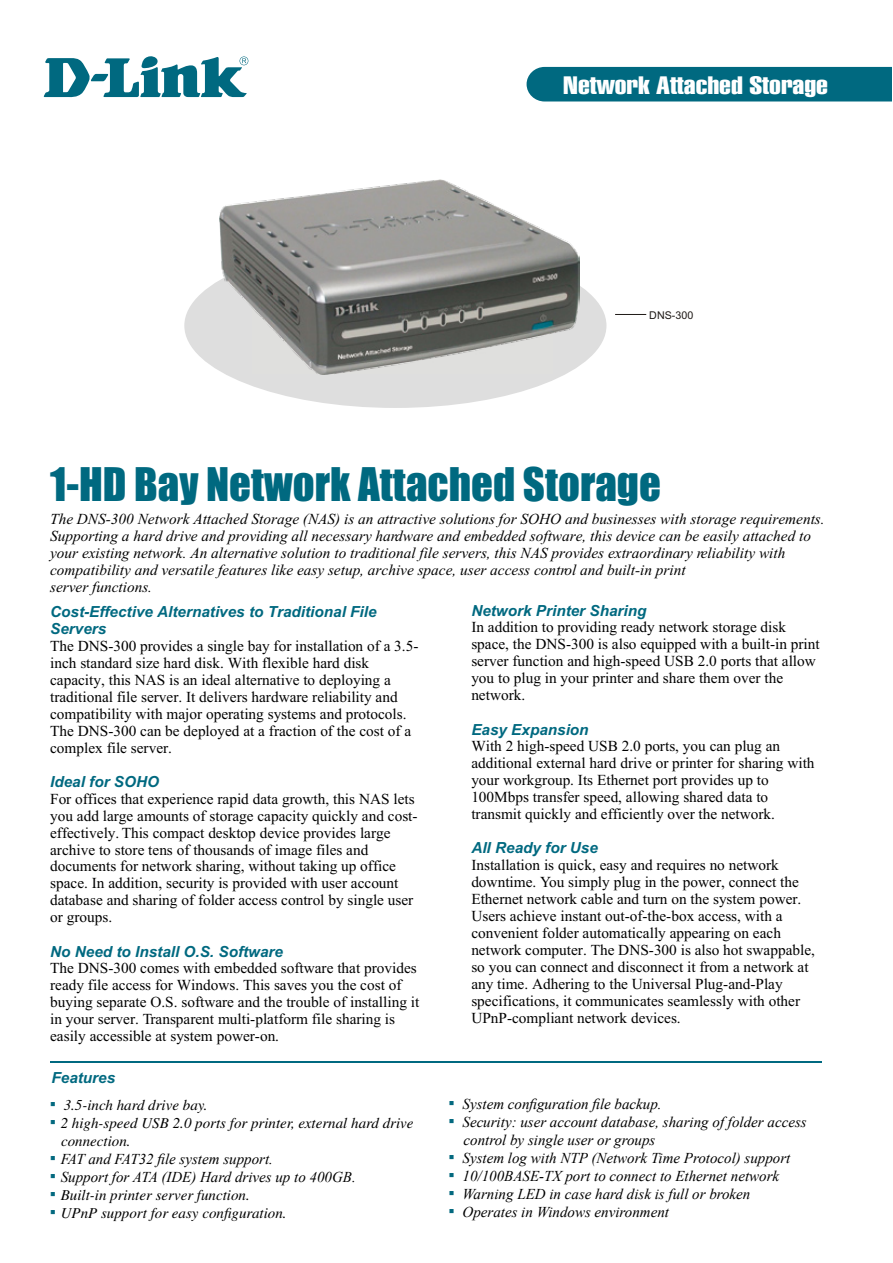
<style>
.page{position:relative;width:893px;height:1263px;background:#fff}
.page>*{position:absolute;margin:0;border:0;box-sizing:border-box;transform-origin:0 0}
.t1{font:42.9px "Impact";color:#006980}
.t2{font:24.45px "Swiss 911 X Cm BT";color:#fff;scale:1.42 1}
.t3{font:15.3px/17px "Times New Roman";color:#000}
.t4{font:italic 15.3px/17px "Times New Roman";color:#000}
.t5{font:italic 700 15.3px/17.1px "Arial";color:#006980}
.t6{font:italic 15px "Times New Roman";color:#000}
.t7{font:italic 15px/18px "Times";color:#000}
.t8{font:10.65px "Arial";color:#1f1a17}
.s1{font-size:18px;color:#03697f}
.s2{font-family:"Times New Roman";font-size:18px;color:#03697f}
</style>
<div class="page">
<div style="left:184px;top:243px;width:422px;height:165px;background:#dedede;border-radius:50%"></div>
<hr style="left:615px;top:314px;width:31px;height:1px;background:#1f1a17">
<svg style="left:526px;top:66px;width:366px;height:36px;background:#0d7186"></svg>
<hr style="left:50px;top:1061px;width:771px;height:1px;background:#006980">
<svg style="left:44px;top:56px;width:204px;height:41px"></svg>
<img style="left:220px;top:179px;width:360px;height:195px">
<p class="t2" style="left:563px;top:69px;width:188px">Network Attached Storage</p>
<p class="t8" style="left:649px;top:309px;width:46px">DNS-300</p>
<p class="t1" style="left:50px;top:458px;width:612px">1-HD Bay Network Attached Storage</p>
<p class="t4" style="left:50px;top:511px;width:776px">The DNS-300 Network Attached Storage (NAS) is an attractive solutions for SOHO and businesses with storage requirements.<br>Supporting a hard drive and providing all necessary hardware and embedded software, this device can be easily attached to your existing network. An alternative solution to traditional file servers, this NAS provides extraordinary reliability with compatibility and versatile features like easy setup, archive space, user access control and built-in print<br>server functions.</p>
<p class="t5" style="left:50px;top:605px;width:328px">Cost-Effective Alternatives to Traditional File<br>Servers</p>
<p class="t5" style="left:471px;top:603px;width:177px">Network Printer Sharing</p>
<p class="t3" style="left:471px;top:620px;width:350px">In addition to providing ready network storage disk space, the DNS-300 is also equipped with a built-in print server function and high-speed USB 2.0 ports that allow you to plug in your printer and share them over the network.</p>
<p class="t3" style="left:50px;top:639px;width:370px">The DNS-300 provides a single bay for installation of a 3.5- inch standard size hard disk. With flexible hard disk capacity, this NAS is an ideal alternative to deploying a traditional file server. It delivers hardware reliability and compatibility with major operating systems and protocols.<br>The DNS-300 can be deployed at a fraction of the cost of a complex file server.</p>
<p class="t3" style="left:50px;top:791px;width:369px">For offices that experience rapid data growth, this NAS lets you add large amounts of storage capacity quickly and cost&shy;effectively.This compact desktop device provides large archive to store tens of thousands of image files and documents for network sharing, without taking up office space. In addition, security is provided with user account database and sharing of folder access control by single user or groups.</p>
<p class="t3" style="left:50px;top:961px;width:371px">The DNS-300 comes with embedded software that provides ready file access for Windows. This saves you the cost of buying separate O.S. software and the trouble of installing it in your server. Transparent multi-platform file sharing is easily accessible at system power-on.</p>
<p class="t5" style="left:471px;top:722px;width:119px">Easy Expansion</p>
<p class="t3" style="left:471px;top:739px;width:345px">With 2 high-speed USB 2.0 ports, you can plug an additional external hard drive or printer for sharing with your workgroup. Its Ethernet port provides up to 100Mbps transfer speed, allowing shared data to transmit quickly and efficiently over the network.</p>
<p class="t3" style="left:471px;top:858px;width:345px">Installation is quick, easy and requires no network downtime. You simply plug in the power, connect the Ethernet network cable and turn on the system power.<br>Users achieve instant out-of-the-box access, with a convenient folder automatically appearing on each network computer. The DNS-300 is also hot swappable, so you can connect and disconnect it from a network at any time. Adhering to the Universal Plug-and-Play specifications, it communicates seamlessly with other UPnP-compliant network devices.</p>
<p class="t5" style="left:50px;top:774px;width:110px">Ideal for SOHO</p>
<p class="t5" style="left:471px;top:841px;width:128px">All Ready for Use</p>
<p class="t5" style="left:50px;top:944px;width:234px">No Need to Install O.S. Software</p>
<p class="t5" style="left:52px;top:1070px;width:65px">Features</p>
<p class="t6" style="left:449px;top:1094px;width:215px"><span class="s1">▪</span> System configuration file backup.</p>
<p class="t6" style="left:449px;top:1112px;width:360px"><span class="s1">▪</span> Security: user account database, sharing of folder access</p>
<p class="t6" style="left:464px;top:1130px;width:193px">control by single user or groups</p>
<p class="t6" style="left:449px;top:1148px;width:343px"><span class="s1">▪</span> System log with NTP (Network Time Protocol) support</p>
<p class="t6" style="left:449px;top:1166px;width:332px"><span class="s1">▪</span> 10/100BASE-TX port to connect to Ethernet network</p>
<p class="t6" style="left:449px;top:1184px;width:303px"><span class="s1">▪</span> Warning LED in case hard disk is full or broken</p>
<p class="t6" style="left:449px;top:1202px;width:222px"><span class="s1">▪</span> Operates in Windows environment</p>
<p class="t4" style="left:69px;top:1098px;width:362px">3.5-inch hard drive bay<br>2 high-speed USB 2.0 ports for printer, external hard drive co nection<br>Built-in printer server function<br>UPnP support for easy configuration<br>System configuration file backup</p>
<p class="t4" style="left:466px;top:1099px;width:324px">access control by single user or groups<br>System log with NTP (Network Time Protocol) support<br>10/100BASE-TX port to connect to Ethernet network Warning LED in case hard disk is full or broken Operates in Windows environment</p>
<p class="t7" style="left:50px;top:1096px;width:159px"><span class="s2">▪</span> 3.5-inch hard drive bay.</p>
<p class="t7" style="left:61px;top:1114px;width:354px;text-indent:-11px"><span class="s2">▪</span> 2 high-speed USB 2.0 ports for printer, external hard drive connection.</p>
<p class="t6" style="left:50px;top:1148px;width:225px"><span class="s1">▪</span> FAT and FAT32 file system support.</p>
<p class="t6" style="left:50px;top:1166px;width:308px"><span class="s1">▪</span> Support for ATA (IDE) Hard drives up to 400GB.</p>
<p class="t7" style="left:50px;top:1186px;width:202px"><span class="s2">▪</span> Built-in printer server function.</p>
<p class="t7" style="left:50px;top:1204px;width:238px"><span class="s2">▪</span> UPnP support for easy configuration.</p>
</div>
